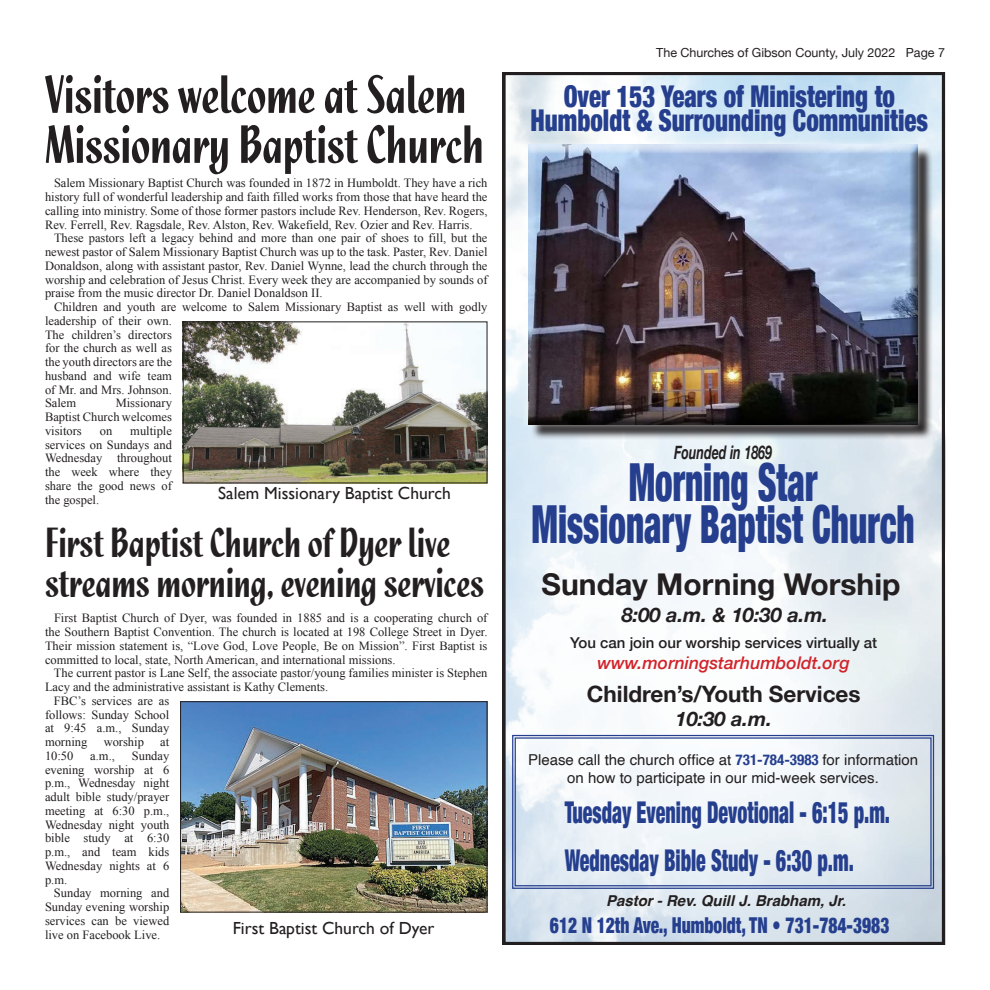
<style>
.page{position:relative;width:990px;height:990px;background:#fff}
.page>*{position:absolute;margin:0;border:0;box-sizing:border-box;transform-origin:0 0}
.t1{font:56.25px/50px "Quixley Let Plain";letter-spacing:-.005em;color:#231f20}
.t2{font:900 condensed 52.5px/42px "Helvetica Neue";color:#253f8e;text-align:center;scale:.67 1}
.t3{font:43.75px/40px "Quixley Let Plain";letter-spacing:-.005em;color:#231f20}
.t4{font:900 condensed 30px/48px "Helvetica Neue";color:#253f8e;scale:.67 1}
.t5{font:900 condensed 30px/24px "Helvetica Neue";color:#253f8e;text-align:center;scale:.83 1}
.t6{font:700 30px "Helvetica Neue";color:#231f20}
.t7{font:700 22.5px "Helvetica Neue";color:#231f20}
.t8{font:900 condensed 21.88px "Helvetica Neue";color:#253f8e;scale:.8 1}
.t9{font:italic 700 20px "Helvetica Neue";color:#231f20}
.t10{font:italic 700 18.75px "Helvetica Neue";color:#231f20;scale:.67 1}
.t11{font:17.5px "Gill Sans";color:#231f20}
.t12{font:italic 500 17.5px "Helvetica Neue";color:#d1232a}
.t13{font:15px/18px "Helvetica";color:#231f20;text-align:center}
.t14{font:500 15px "Helvetica Neue";color:#231f20}
.t15{font:italic 700 15px "Helvetica";color:#231f20}
.t16{font:12.5px/13.8px "Times New Roman";color:#231f20;text-align:justify}
.t17{font:12.5px "Helvetica Neue";color:#231f20}
.s1{font-family:"Helvetica Neue";font-weight:700;font-stretch:condensed;color:#253f8e}
</style>
<div class="page">
<svg style="left:502px;top:72px;width:443px;height:873px"></svg>
<svg style="left:530px;top:147px;width:404px;height:293px;background:#b5bcc1"></svg>
<div style="left:520px;top:137px;width:406px;height:295px;background:#fff;opacity:.75"></div>
<div style="left:527px;top:145px;width:392px;height:280px;background:#231f20;opacity:.75"></div>
<svg style="left:511px;top:734px;width:424px;height:156px"></svg>
<div style="left:515px;top:737px;width:417px;height:149px;border:1px solid #253f8e"></div>
<img style="left:185px;top:323px;width:301px;height:158px">
<div style="left:183px;top:321px;width:305px;height:162px;border:1px solid #231f20"></div>
<img style="left:182px;top:703px;width:304px;height:208px">
<div style="left:180px;top:701px;width:308px;height:212px;border:1px solid #231f20"></div>
<h1 class="t1" style="left:45px;top:69px;width:440px">Visitors welcome at Salem<br>Missionary Baptist Church</h1>
<p class="t16" style="left:45px;top:176px;width:444px;text-indent:9px">Salem Missionary Baptist Church was founded in 1872 in Humboldt. They have a rich history full of wonderful leadership and faith filled works from those that have heard the calling into ministry. Some of those former pastors include Rev. Henderson, Rev. Rogers, Rev. Ferrell, Rev. Ragsdale, Rev. Alston, Rev. Wakefield, Rev. Ozier and Rev. Harris.</p>
<p class="t16" style="left:45px;top:231px;width:444px;text-indent:9px">These pastors left a legacy behind and more than one pair of shoes to fill, but the newest pastor of Salem Missionary Baptist Church was up to the task. Paster, Rev. Daniel Donaldson, along with assistant pastor, Rev. Daniel Wynne, lead the church through the worship and celebration of Jesus Christ. Every week they are accompanied by sounds of praise from the music director Dr. Daniel Donaldson II.</p>
<p class="t16" style="left:45px;top:300px;width:444px;text-align:left;text-indent:9px">Children and youth are welcome to Salem Missionary Baptist as well with godly leadership of their own.<br>The children’s directors<br>for the church as well as<br>the youth directors are the<br>husband and wife team<br>of Mr. and Mrs. Johnson.<br>Salem</p>
<p class="t16" style="left:45px;top:396px;width:128px;text-indent:71px">Missionary Baptist Church welcomes visitors</p>
<p class="t16" style="left:45px;top:424px;width:128px;text-indent:85px">multiple services on Sundays and Wednesday throughout the week where they share the good news of the gospel.</p>
<p class="t16" style="left:100px;top:424px;width:14px">on</p>
<h3 class="t11" style="left:218px;top:483px;width:234px">Salem Missionary Baptist Church</h3>
<h3 class="t3" style="left:45px;top:523px;width:441px">First Baptist Church of Dyer live streams morning, evening services</h3>
<p class="t16" style="left:45px;top:611px;width:444px;text-indent:9px">First Baptist Church of Dyer, was founded in 1885 and is a cooperating church of the Southern Baptist Convention. The church is located at 198 College Street in Dyer.<br>Their mission statement is, “Love God, Love People, Be on Mission”. First Baptist is committed to local, state, North American, and international missions.</p>
<p class="t16" style="left:54px;top:666px;width:435px">The current pastor is Lane Self, the associate pastor/young families minister is Stephen</p>
<p class="t16" style="left:45px;top:680px;width:285px">Lacy and the administrative assistant is Kathy Clements.</p>
<p class="t16" style="left:54px;top:694px;width:117px">FBC’s services are as</p>
<p class="t16" style="left:45px;top:707px;width:126px">follows: Sunday School</p>
<p class="t16" style="left:45px;top:721px;width:126px">at 9:45 a.m., Sunday</p>
<p class="t16" style="left:45px;top:735px;width:44px">morning</p>
<p class="t16" style="left:104px;top:735px;width:42px">worship</p>
<p class="t16" style="left:160px;top:735px;width:11px">at</p>
<p class="t16" style="left:45px;top:749px;width:30px">10:50</p>
<p class="t16" style="left:90px;top:749px;width:26px">a.m.,</p>
<p class="t16" style="left:45px;top:749px;width:126px;text-indent:87px">Sunday evening worship at 6 p.m., Wednesday night adult bible study/prayer meeting at 6:30 p.m., Wednesday night youth bible study at 6:30 p.m., and team kids Wednesday nights at 6 p.m.</p>
<p class="t16" style="left:45px;top:886px;width:126px;text-indent:9px">Sunday morning and Sunday evening worship services can be viewed live on Facebook Live.</p>
<h3 class="t11" style="left:233px;top:917px;width:203px">First Baptist Church of Dyer</h3>
<p class="t17" style="left:656px;top:45px;width:290px">The Churches of Gibson County, July 2022 Page 7</p>
<h3 class="t5" style="left:531px;top:82px;width:481px">Over 153 Years of Ministering to<br>Humboldt &amp; Surrounding Communities</h3>
<h3 class="t10" style="left:674px;top:438px;width:148px">Founded in 1869</h3>
<h2 class="t2" style="left:532px;top:459px;width:573px">Morning Star<br>Missionary Baptist Church</h2>
<h3 class="t6" style="left:542px;top:561px;width:360px">Sunday Morning Worship</h3>
<p class="t14" style="left:570px;top:631px;width:309px">You can join our worship services virtually at</p>
<h3 class="t12" style="left:598px;top:648px;width:254px">www.morningstarhumboldt.org</h3>
<h3 class="t7" style="left:587px;top:676px;width:275px">Children’s/Youth Services</h3>
<h3 class="t9" style="left:676px;top:703px;width:98px">10:30 a.m.</h3>
<p class="t13" style="left:528px;top:751px;width:392px">Please call the church office at <span class="s1">731-784-3983</span> for information on how to participate in our mid-week services.</p>
<h3 class="t4" style="left:565px;top:786px;width:487px">Tuesday Evening Devotional - 6:15 p.m.<br>Wednesday Bible Study - 6:30 p.m.</h3>
<p class="t15" style="left:606px;top:892px;width:241px">Pastor - Rev. Quill J. Brabham, Jr.</p>
<h3 class="t9" style="left:622px;top:599px;width:208px">8:00 a.m. &amp; 10:30 a.m.</h3>
<h3 class="t8" style="left:550px;top:908px;width:426px">612 N 12th Ave., Humboldt, TN • 731-784-3983</h3>
</div>
